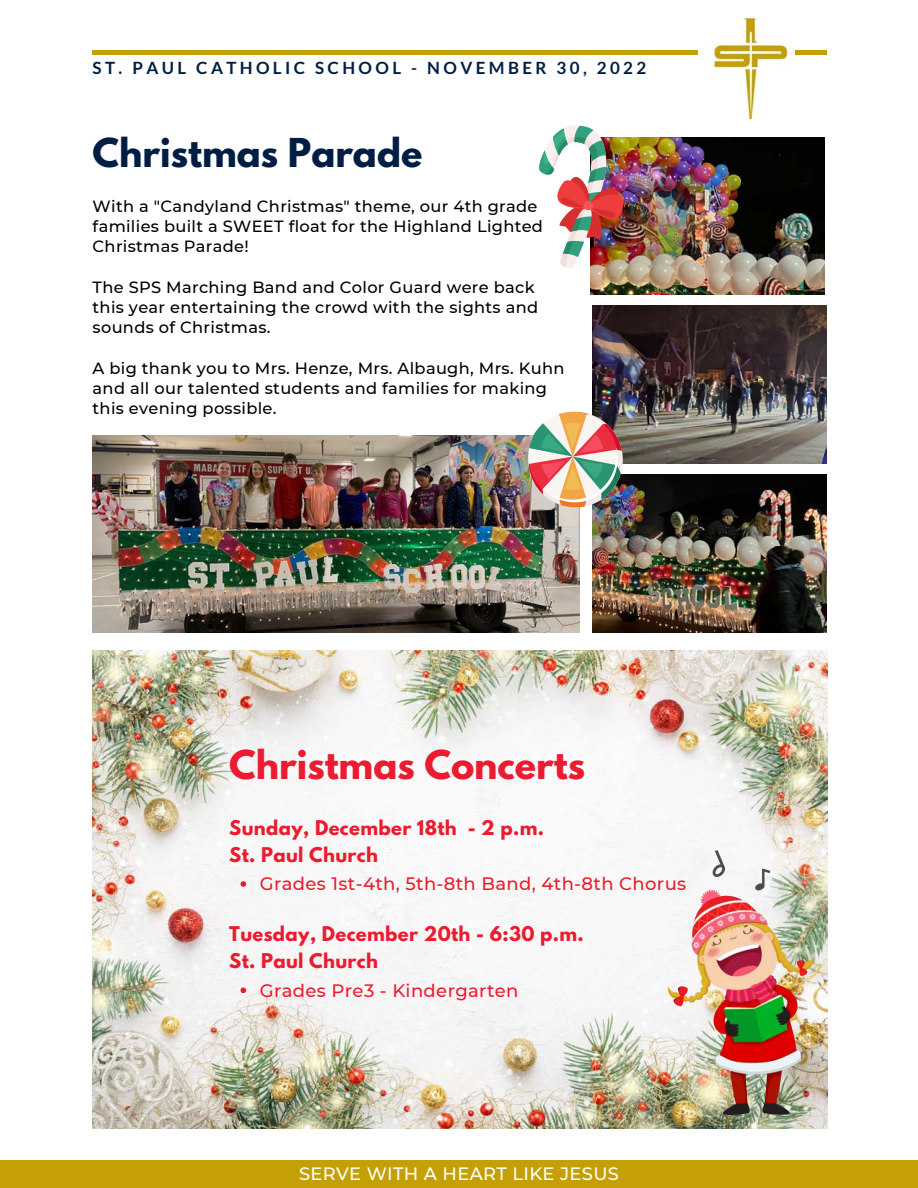
<style>
.page{position:relative;width:918px;height:1188px;background:#fff}
.page>*{position:absolute;margin:0;border:0;box-sizing:border-box;transform-origin:0 0}
.t1{font:700 35.25px "League Spartan";color:#eb1c30}
.t2{font:700 35.25px "League Spartan";color:#001e43}
.t3{font:700 18px/27px "League Spartan";letter-spacing:.02em;color:#eb1c30}
.t4{font:500 18px "Montserrat";letter-spacing:.02em;color:#eb1c30}
.t5{font:500 17.85px "Montserrat";letter-spacing:.02em;color:#fffff9}
.t6{font:700 16.95px "Lato";letter-spacing:.2em;color:#001e43}
.t7{font:500 16.2px/20.2px "Montserrat";letter-spacing:.02em;color:#000}
</style>
<div class="page">
<div style="left:92px;top:50px;width:734px;height:5px;background:#c49f06"></div>
<img style="left:698px;top:17px;width:97px;height:101px">
<div style="left:0;top:1161px;width:918px;height:27px;background:#c49f06"></div>
<img style="left:93px;top:651px;width:734px;height:478px">
<img style="left:668px;top:850px;width:144px;height:265px">
<img style="left:93px;top:436px;width:487px;height:197px">
<img style="left:590px;top:137px;width:234px;height:158px">
<img style="left:539px;top:125px;width:84px;height:145px">
<img style="left:592px;top:306px;width:234px;height:157px">
<img style="left:592px;top:475px;width:234px;height:157px">
<img style="left:529px;top:412px;width:93px;height:95px">
<svg style="left:241px;top:881px;width:5px;height:6px"></svg>
<svg style="left:241px;top:988px;width:5px;height:5px"></svg>
<p class="t6" style="left:93px;top:58px;width:555px">ST. PAUL CATHOLIC SCHOOL - NOVEMBER 30, 2022</p>
<h1 class="t2" style="left:93px;top:135px;width:331px">Christmas Parade</h1>
<p class="t7" style="left:93px;top:196px;width:452px">With a "Candyland Christmas" theme, our 4th grade families built a SWEET float for the Highland Lighted<br>Christmas Parade!</p>
<p class="t7" style="left:93px;top:277px;width:447px">The SPS Marching Band and Color Guard were back this year entertaining the crowd with the sights and sounds of Christmas.</p>
<p class="t7" style="left:93px;top:358px;width:473px">A big thank you to Mrs. Henze, Mrs. Albaugh, Mrs. Kuhn and all our talented students and families for making this evening possible.</p>
<h1 class="t1" style="left:229px;top:747px;width:357px">Christmas Concerts</h1>
<p class="t3" style="left:229px;top:817px;width:316px">Sunday, December 18th - 2 p.m.<br>St. Paul Church</p>
<p class="t4" style="left:260px;top:873px;width:428px">Grades 1st-4th, 5th-8th Band, 4th-8th Chorus</p>
<p class="t3" style="left:229px;top:923px;width:356px">Tuesday, December 20th - 6:30 p.m.<br>St. Paul Church</p>
<p class="t4" style="left:260px;top:979px;width:260px">Grades Pre3 - Kindergarten</p>
<p class="t5" style="left:299px;top:1163px;width:321px">SERVE WITH A HEART LIKE JESUS</p>
</div>
